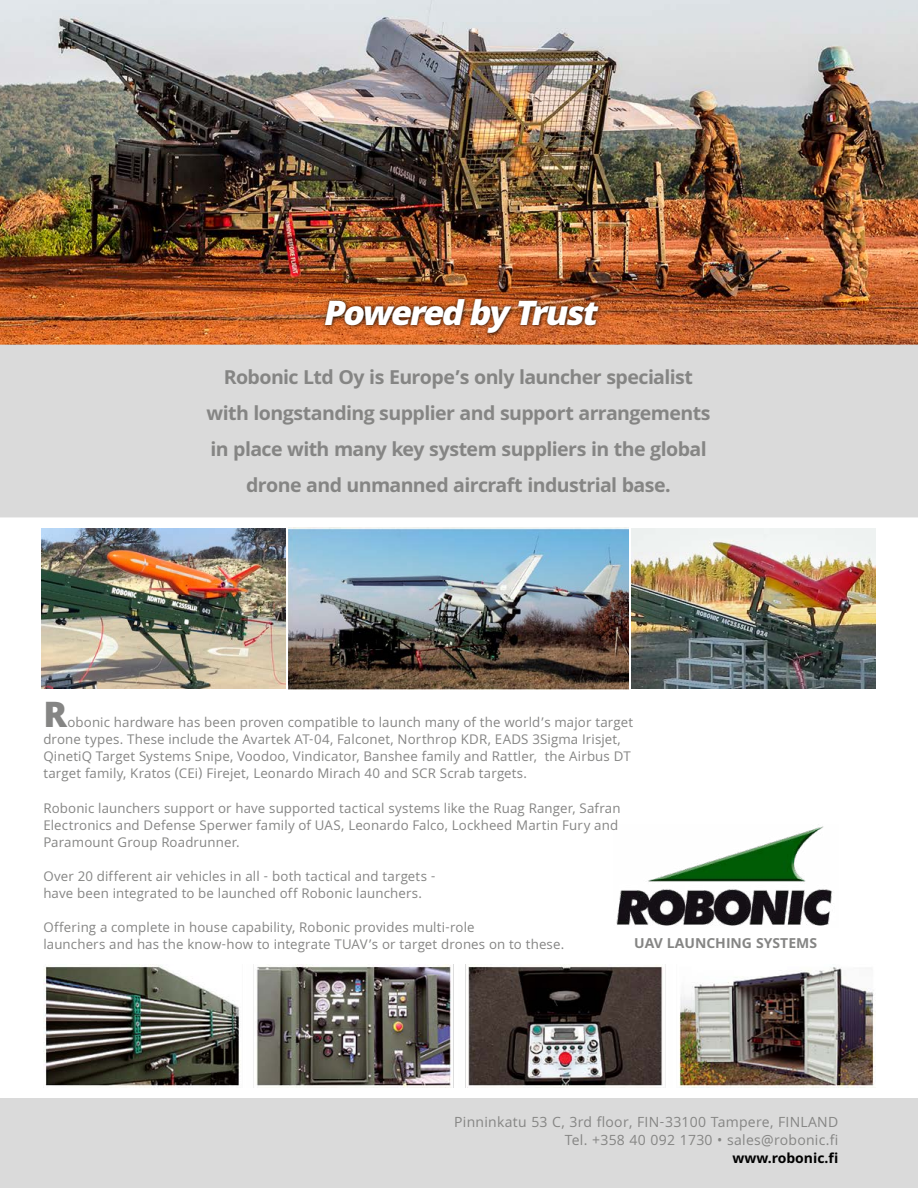
<style>
.page{position:relative;width:918px;height:1188px;background:#fff}
.page>*{position:absolute;margin:0;border:0;box-sizing:border-box;transform-origin:0 0}
.t1{font:800 37.5px "Khula";color:#858584}
.t2{font:italic 800 36px "Khula";color:#fff}
.t3{font:700 21px/36px "Khula";letter-spacing:-.03em;color:#858584;text-align:center}
.t4{font:15px/18px "Khula";letter-spacing:.02em;color:#858584;text-align:right}
.t5{font:700 15px "Khula";color:#858584}
.t6{font:700 15px "Khula";color:#000}
.t7{font:14.25px/17.1px "Khula";letter-spacing:.01em;color:#858584}
</style>
<div class="page">
<img style="left:41px;top:529px;width:244px;height:160px">
<img style="left:632px;top:529px;width:244px;height:160px">
<img style="left:289px;top:528px;width:339px;height:162px">
<img style="left:43px;top:965px;width:833px;height:123px">
<img style="left:0;top:0;width:918px;height:345px">
<div style="left:0;top:1099px;width:918px;height:89px;background:#dadada"></div>
<img style="left:616px;top:826px;width:217px;height:100px">
<div style="left:0;top:345px;width:918px;height:172px;background:#dadada"></div>
<div style="left:321px;top:296px;width:281px;height:41px;background:#000;opacity:.94"></div>
<h2 class="t2" style="left:322px;top:292px;width:287px">PoweredbyTrust</h2>
<h3 class="t3" style="left:207px;top:358px;width:505px">Robonic Ltd Oy is Europe’s only launcher specialist with longstanding supplier and support arrangements in place with many key system suppliers in the global drone and unmanned aircraft industrial base.</h3>
<h1 class="t1" style="left:43px;top:692px;width:25px">R</h1>
<p class="t7" style="left:43px;top:714px;width:591px;text-indent:24px">obonic hardware has been proven compatible to launch many of the world’s major target drone types. These include the Avartek AT-04, Falconet, Northrop KDR, EADS 3Sigma Irisjet, QinetiQ Target Systems Snipe, Voodoo, Vindicator, Banshee family and Rattler, the Airbus DT target family, Kratos (CEi) Firejet, Leonardo Mirach 40 and SCR Scrab targets.</p>
<p class="t7" style="left:43px;top:799px;width:579px">Robonic launchers support or have supported tactical systems like the Ruag Ranger, Safran<br>Electronics and Defense Sperwer family of UAS, Leonardo Falco, Lockheed Martin Fury and<br>Paramount Group Roadrunner.</p>
<p class="t7" style="left:43px;top:868px;width:394px">Over 20 different air vehicles in all - both tactical and targets - have been integrated to be launched off Robonic launchers.</p>
<p class="t7" style="left:43px;top:919px;width:522px">Offering a complete in house capability, Robonic provides multi-role<br>launchers and has the know-how to integrate TUAV’s or target drones on to these.</p>
<p class="t5" style="left:634px;top:934px;width:184px">UAV LAUNCHING SYSTEMS</p>
<p class="t4" style="left:454px;top:1113px;width:386px">Pinninkatu 53 C, 3rd floor, FIN-33100 Tampere, FINLAND<br>Tel. +358 40 092 1730 • sales@robonic.fi</p>
<p class="t6" style="left:732px;top:1149px;width:107px">www.robonic.fi</p>
</div>
